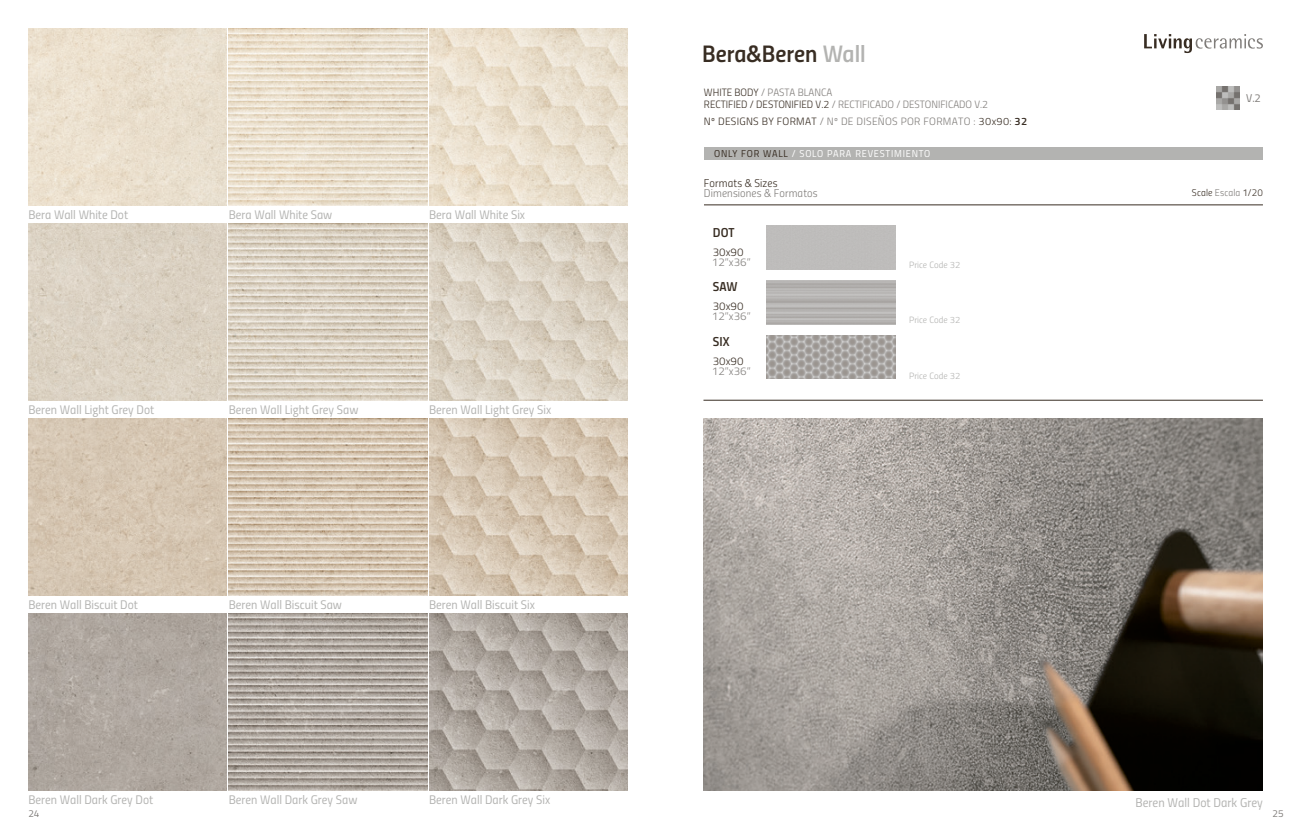
<style>
.page{position:relative;width:1312px;height:833px;background:#fff}
.page>*{position:absolute;margin:0;border:0;box-sizing:border-box;transform-origin:0 0}
.t1{font:24px "Titillium Semibold Upright";color:#382d23}
.t2{font:13px "Titillium Semibold Upright";letter-spacing:.005em;color:#382d23}
.t3{font:12.75px "Titillium Regular Upright";color:#b3b3b1}
.t4{font:12.5px "Titillium Regular Upright";color:#b3b3b1}
.t5{font:11.38px "Titillium Light Upright";letter-spacing:.01em;color:#807d7a}
.t6{font:11.38px "Titillium Light Upright";letter-spacing:.01em;color:#382d23}
.t7{font:11.38px "Titillium Regular Upright";color:#807d7a}
.t8{font:11.12px "Titillium Light Upright";color:#807d7a;scale:1.04 1}
.t9{font:11.12px "Titillium Light Upright";color:#382d23;scale:1.04 1}
.t10{font:10.62px/12px "Titillium Light Upright";color:#807d7a}
.t11{font:10.62px "Titillium Light Upright";letter-spacing:.025em;color:#382d23;scale:1.04 1}
.t12{font:10px "Titillium Regular Upright";letter-spacing:.08em;color:#fff}
.t13{font:10px "Titillium Regular Upright";color:#807d7a}
.t14{font:9.88px "Titillium Light Upright";letter-spacing:.015em;color:#382d23}
.t15{font:9.12px "Titillium Light Upright";color:#b3b3b1;scale:1.04 1}
.s1{color:#b3b3b1}
.s2{color:#382d23}
.s3{color:#807d7a}
.s4{font-family:"Titillium Semibold Upright"}
</style>
<div class="page">
<img style="left:703px;top:418px;width:559px;height:372px">
<hr style="left:703px;top:400px;width:559px;height:1px;background:#382d23">
<img style="left:766px;top:336px;width:129px;height:43px">
<img style="left:1216px;top:86px;width:23px;height:23px">
<div style="left:703px;top:147px;width:559px;height:12px;background:#b3b3b1"></div>
<hr style="left:703px;top:204px;width:559px;height:1px;background:#382d23">
<svg style="left:1144px;top:34px;width:118px;height:19px"></svg>
<img style="left:28px;top:28px;width:199px;height:178px">
<img style="left:28px;top:223px;width:199px;height:177px">
<img style="left:28px;top:418px;width:199px;height:177px">
<img style="left:28px;top:613px;width:199px;height:177px">
<img style="left:229px;top:28px;width:198px;height:178px">
<img style="left:229px;top:223px;width:198px;height:177px">
<img style="left:229px;top:418px;width:198px;height:177px">
<img style="left:229px;top:613px;width:198px;height:177px">
<img style="left:429px;top:28px;width:198px;height:178px">
<img style="left:429px;top:223px;width:198px;height:177px">
<img style="left:429px;top:418px;width:198px;height:177px">
<img style="left:429px;top:613px;width:198px;height:177px">
<h1 class="t1" style="left:702px;top:35px;width:165px">Bera&amp;Beren <span class="s1">Wall</span></h1>
<p class="t10" style="left:703px;top:86px;width:286px"><span class="s2">WHITE BODY</span> / PASTA BLANCA<br><span class="s2">RECTIFIED / DESTONIFIED V.2</span> / RECTIFICADO / DESTONIFICADO V.2</p>
<p class="t11" style="left:703px;top:113px;width:312px">Nº DESIGNS BY FORMAT <span class="s3">/ Nº DE DISEÑOS POR FORMATO :</span> 30x90: <span class="s4">32</span></p>
<p class="t7" style="left:1245px;top:90px;width:16px">V.2</p>
<p class="t12" style="left:714px;top:146px;width:218px"><span class="s2">ONLY FOR WALL</span> / SOLO PARA REVESTIMIENTO</p>
<p class="t6" style="left:703px;top:174px;width:75px">Formats &amp; Sizes</p>
<p class="t5" style="left:703px;top:185px;width:115px">Dimensiones &amp; Formatos</p>
<p class="t14" style="left:1191px;top:186px;width:73px">Scale <span class="s3">Escala</span> 1/20</p>
<p class="t4" style="left:28px;top:205px;width:101px">Bera Wall White Dot</p>
<p class="t4" style="left:229px;top:205px;width:105px">Bera Wall White Saw</p>
<p class="t4" style="left:429px;top:205px;width:98px">Bera Wall White Six</p>
<p class="t2" style="left:712px;top:222px;width:23px">DOT</p>
<p class="t9" style="left:712px;top:244px;width:31px">30x90</p>
<p class="t8" style="left:711px;top:254px;width:39px">12”x36”</p>
<p class="t15" style="left:908px;top:258px;width:51px">Price Code 32</p>
<p class="t2" style="left:712px;top:276px;width:26px">SAW</p>
<p class="t9" style="left:712px;top:298px;width:31px">30x90</p>
<p class="t8" style="left:711px;top:308px;width:39px">12”x36”</p>
<p class="t15" style="left:908px;top:313px;width:51px">Price Code 32</p>
<p class="t2" style="left:712px;top:331px;width:18px">SIX</p>
<p class="t9" style="left:712px;top:353px;width:31px">30x90</p>
<p class="t8" style="left:711px;top:363px;width:39px">12”x36”</p>
<p class="t15" style="left:908px;top:369px;width:51px">Price Code 32</p>
<p class="t4" style="left:28px;top:400px;width:127px">Beren Wall Light Grey Dot</p>
<p class="t4" style="left:229px;top:400px;width:131px">Beren Wall Light Grey Saw</p>
<p class="t4" style="left:429px;top:400px;width:124px">Beren Wall Light Grey Six</p>
<p class="t4" style="left:28px;top:595px;width:111px">Beren Wall Biscuit Dot</p>
<p class="t4" style="left:229px;top:595px;width:115px">Beren Wall Biscuit Saw</p>
<p class="t4" style="left:429px;top:595px;width:107px">Beren Wall Biscuit Six</p>
<p class="t4" style="left:28px;top:790px;width:126px">Beren Wall Dark Grey Dot</p>
<p class="t4" style="left:229px;top:790px;width:130px">Beren Wall Dark Grey Saw</p>
<p class="t4" style="left:429px;top:790px;width:123px">Beren Wall Dark Grey Six</p>
<p class="t3" style="left:1135px;top:793px;width:129px">Beren Wall Dot Dark Grey</p>
<p class="t13" style="left:28px;top:805px;width:13px">24</p>
<p class="t13" style="left:1271px;top:805px;width:13px">25</p>
</div>
